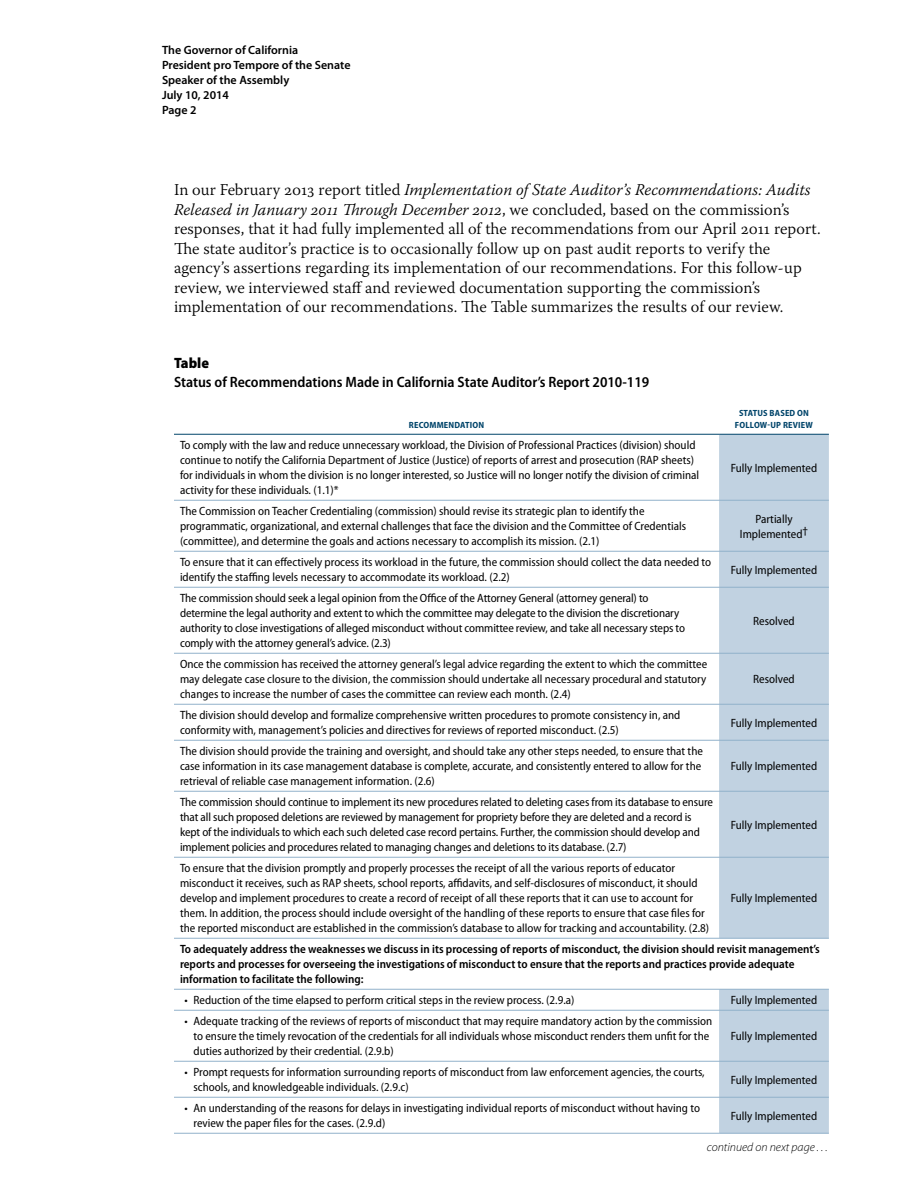
<style>
.page{position:relative;width:918px;height:1188px;background:#fff}
.page>*{position:absolute;margin:0;border:0;box-sizing:border-box;transform-origin:0 0}
.t1{font:300 16.5px/19.5px "Warnock Pro";color:#000}
.t2{font:600 semi-condensed 15px "Myriad Pro";color:#000}
.t3{font:900 semi-condensed 15px "Myriad Pro";color:#000}
.t4{font:semi-condensed 12px/15px "Myriad Pro";color:#000}
.t5{font:600 semi-condensed 12px/15px "Myriad Pro";color:#000}
.t6{font:600 12px/15px "Myriad Pro";color:#000}
.t7{font:italic 300 12px "Myriad Pro";color:#000}
.t8{font:700 semi-condensed 9px/12px "Myriad Pro";letter-spacing:.02em;color:#00446a;text-align:center}
.s1{font-style:italic}
</style>
<div class="page">
<svg style="left:719px;top:435px;width:110px;height:698px;background:#c5d5e3"></svg>
<hr style="left:174px;top:434px;width:545px;height:1px;background:#00446a">
<hr style="left:174px;top:500px;width:545px;height:1px;background:#91b1ca">
<hr style="left:174px;top:551px;width:545px;height:1px;background:#91b1ca">
<hr style="left:174px;top:587px;width:545px;height:1px;background:#91b1ca">
<hr style="left:174px;top:653px;width:545px;height:1px;background:#91b1ca">
<hr style="left:174px;top:704px;width:545px;height:1px;background:#91b1ca">
<hr style="left:174px;top:740px;width:545px;height:1px;background:#91b1ca">
<hr style="left:174px;top:791px;width:545px;height:1px;background:#91b1ca">
<hr style="left:174px;top:857px;width:545px;height:1px;background:#91b1ca">
<hr style="left:174px;top:938px;width:545px;height:1px;background:#91b1ca">
<hr style="left:174px;top:989px;width:545px;height:1px;background:#91b1ca">
<hr style="left:174px;top:1010px;width:545px;height:1px;background:#91b1ca">
<hr style="left:174px;top:1061px;width:545px;height:1px;background:#91b1ca">
<hr style="left:174px;top:1097px;width:545px;height:1px;background:#91b1ca">
<hr style="left:174px;top:1133px;width:545px;height:1px;background:#91b1ca">
<hr style="left:719px;top:434px;width:110px;height:1px;background:#00446a">
<hr style="left:719px;top:500px;width:110px;height:1px;background:#91b1ca">
<hr style="left:719px;top:551px;width:110px;height:1px;background:#91b1ca">
<hr style="left:719px;top:587px;width:110px;height:1px;background:#91b1ca">
<hr style="left:719px;top:653px;width:110px;height:1px;background:#91b1ca">
<hr style="left:719px;top:704px;width:110px;height:1px;background:#91b1ca">
<hr style="left:719px;top:740px;width:110px;height:1px;background:#91b1ca">
<hr style="left:719px;top:791px;width:110px;height:1px;background:#91b1ca">
<hr style="left:719px;top:857px;width:110px;height:1px;background:#91b1ca">
<hr style="left:719px;top:1010px;width:110px;height:1px;background:#91b1ca">
<hr style="left:719px;top:1061px;width:110px;height:1px;background:#91b1ca">
<hr style="left:719px;top:1097px;width:110px;height:1px;background:#91b1ca">
<hr style="left:719px;top:1133px;width:110px;height:1px;background:#91b1ca">
<hr style="left:719px;top:938px;width:110px;height:1px;background:#91b1ca">
<hr style="left:719px;top:989px;width:110px;height:1px;background:#91b1ca">
<p class="t6" style="left:162px;top:43px;width:190px">The Governor of California<br>President pro Tempore of the Senate<br>Speaker of the Assembly<br>July 10, 2014<br>Page 2</p>
<p class="t1" style="left:174px;top:180px;width:648px">In our February 2013 report titled <span class="s1">Implementation of State Auditor’s Recommendations: Audits Released in January 2011 Through December 2012</span>, we concluded, based on the commission’s responses, that it had fully implemented all of the recommendations from our April 2011 report.<br>The state auditor’s practice is to occasionally follow up on past audit reports to verify the agency’s assertions regarding its implementation of our recommendations. For this follow‑up review, we interviewed staff and reviewed documentation supporting the commission’s implementation of our recommendations. The Table summarizes the results of our review.</p>
<p class="t3" style="left:174px;top:354px;width:37px">Table</p>
<p class="t2" style="left:174px;top:374px;width:477px">Status of Recommendations Made in California State Auditor’s Report 2010‑119</p>
<p class="t8" style="left:409px;top:419px;width:77px">RECOMMENDATION</p>
<p class="t8" style="left:735px;top:407px;width:80px">STATUS BASED ON<br>FOLLOW‑UP REVIEW</p>
<p class="t4" style="left:180px;top:438px;width:521px">To comply with the law and reduce unnecessary workload, the Division of Professional Practices (division) should continue to notify the California Department of Justice (Justice) of reports of arrest and prosecution (RAP sheets) for individuals in whom the division is no longer interested, so Justice will no longer notify the division of criminal activity for these individuals. (1.1)*</p>
<p class="t4" style="left:731px;top:460px;width:88px">Fully Implemented</p>
<p class="t4" style="left:180px;top:504px;width:508px">The Commission on Teacher Credentialing (commission) should revise its strategic plan to identify the programmatic, organizational, and external challenges that face the division and the Committee of Credentials (committee), and determine the goals and actions necessary to accomplish its mission. (2.1)</p>
<p class="t4" style="left:740px;top:511px;width:70px;text-align:center">Partially<br>Implemented†</p>
<p class="t4" style="left:180px;top:555px;width:533px">To ensure that it can effectively process its workload in the future, the commission should collect the data needed to identify the staffing levels necessary to accommodate its workload. (2.2)</p>
<p class="t4" style="left:731px;top:562px;width:88px">Fully Implemented</p>
<p class="t4" style="left:180px;top:591px;width:507px">The commission should seek a legal opinion from the Office of the Attorney General (attorney general) to determine the legal authority and extent to which the committee may delegate to the division the discretionary authority to close investigations of alleged misconduct without committee review, and take all necessary steps to comply with the attorney general’s advice. (2.3)</p>
<p class="t4" style="left:753px;top:613px;width:43px">Resolved</p>
<p class="t4" style="left:180px;top:657px;width:529px;text-align:justify">Once the commission has received the attorney general’s legal advice regarding the extent to which the committee may delegate case closure to the division, the commission should undertake all necessary procedural and statutory changes to increase the number of cases the committee can review each month. (2.4)</p>
<p class="t4" style="left:753px;top:672px;width:43px">Resolved</p>
<p class="t4" style="left:180px;top:708px;width:502px">The division should develop and formalize comprehensive written procedures to promote consistency in, and conformity with, management’s policies and directives for reviews of reported misconduct. (2.5)</p>
<p class="t4" style="left:731px;top:715px;width:88px">Fully Implemented</p>
<p class="t4" style="left:180px;top:744px;width:524px">The division should provide the training and oversight, and should take any other steps needed, to ensure that the case information in its case management database is complete, accurate, and consistently entered to allow for the retrieval of reliable case management information. (2.6)</p>
<p class="t4" style="left:731px;top:759px;width:88px">Fully Implemented</p>
<p class="t4" style="left:180px;top:795px;width:535px">The commission should continue to implement its new procedures related to deleting cases from its database to ensure that all such proposed deletions are reviewed by management for propriety before they are deleted and a record is kept of the individuals to which each such deleted case record pertains. Further, the commission should develop and implement policies and procedures related to managing changes and deletions to its database. (2.7)</p>
<p class="t4" style="left:731px;top:817px;width:88px">Fully Implemented</p>
<p class="t4" style="left:180px;top:861px;width:531px">To ensure that the division promptly and properly processes the receipt of all the various reports of educator misconduct it receives, such as RAP sheets, school reports, affidavits, and self‑disclosures of misconduct, it should develop and implement procedures to create a record of receipt of all these reports that it can use to account for them. In addition, the process should include oversight of the handling of these reports to ensure that case files for the reported misconduct are established in the commission’s database to allow for tracking and accountability. (2.8)</p>
<p class="t4" style="left:731px;top:891px;width:88px">Fully Implemented</p>
<p class="t5" style="left:180px;top:942px;width:641px">To adequately address the weaknesses we discuss in its processing of reports of misconduct, the division should revisit management’s reports and processes for overseeing the investigations of misconduct to ensure that the reports and practices provide adequate information to facilitate the following:</p>
<p class="t4" style="left:185px;top:993px;width:392px">• Reduction of the time elapsed to perform critical steps in the review process. (2.9.a)</p>
<p class="t4" style="left:731px;top:993px;width:88px">Fully Implemented</p>
<p class="t4" style="left:194px;top:1014px;width:520px;text-indent:-9px">• Adequate tracking of the reviews of reports of misconduct that may require mandatory action by the commission to ensure the timely revocation of the credentials for all individuals whose misconduct renders them unfit for the duties authorized by their credential. (2.9.b)</p>
<p class="t4" style="left:731px;top:1029px;width:88px">Fully Implemented</p>
<p class="t4" style="left:194px;top:1065px;width:513px;text-indent:-9px">• Prompt requests for information surrounding reports of misconduct from law enforcement agencies, the courts, schools, and knowledgeable individuals. (2.9.c)</p>
<p class="t4" style="left:731px;top:1072px;width:88px">Fully Implemented</p>
<p class="t4" style="left:194px;top:1101px;width:508px;text-indent:-9px">• An understanding of the reasons for delays in investigating individual reports of misconduct without having to review the paper files for the cases. (2.9.d)</p>
<p class="t4" style="left:731px;top:1108px;width:88px">Fully Implemented</p>
<p class="t7" style="left:707px;top:1141px;width:122px">continued on next page . . .</p>
</div>
